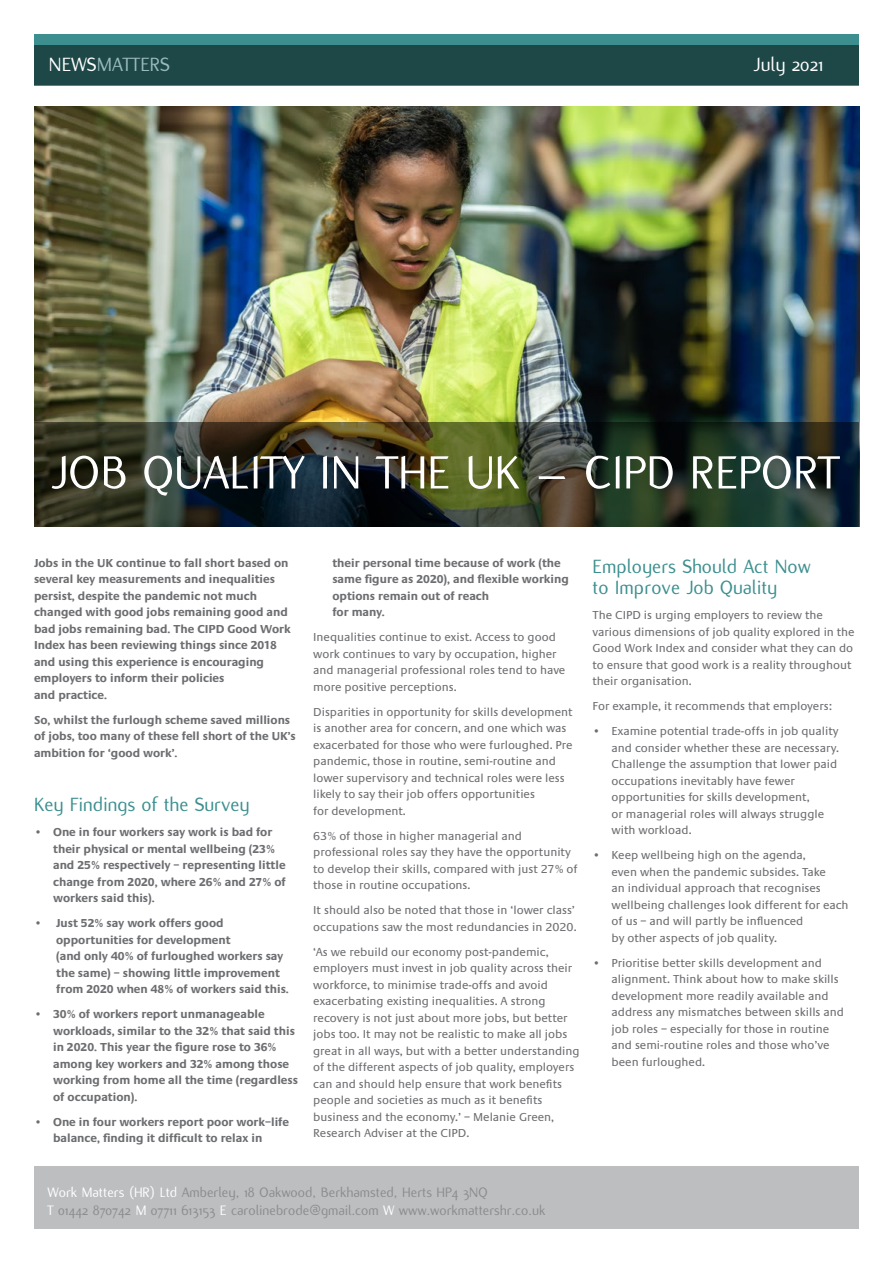
<style>
.page{position:relative;width:893px;height:1263px;background:#fff}
.page>*{position:absolute;margin:0;border:0;box-sizing:border-box;transform-origin:0 0}
.t1{font:51px "Flux";color:#fff}
.t2{font:21px/21px "Flux";color:#3d8f8f}
.t3{font:21px "Flux";color:#9abbbd}
.t4{font:21px "Flux";color:#fff}
.t5{font:15px/18px "Flux";color:#8a8c8e}
.t6{font:12px/16.5px "Praxis";color:#6d6e71}
.t7{font:700 12px/16.5px "Praxis";color:#6d6e71}
.s1{color:#fff}
</style>
<div class="page">
<div style="left:34px;top:34px;width:825px;height:51px;background:#3d8f8f"></div>
<div style="left:34px;top:45px;width:825px;height:40px;background:#1e4747"></div>
<div style="left:34px;top:1167px;width:825px;height:62px;background:#bcbec0"></div>
<img style="left:34px;top:106px;width:826px;height:420px">
<svg style="left:34px;top:422px;width:825px;height:104px;background:#2d3628"></svg>
<h2 class="t3" style="left:49px;top:53px;width:123px"><span class="s1">NEWS</span>MATTERS</h2>
<h2 class="t4" style="left:753px;top:53px;width:72px">July 2021</h2>
<h1 class="t1" style="left:51px;top:444px;width:790px">JOB QUALITY IN THE UK – CIPD REPORT</h1>
<p class="t7" style="left:34px;top:555px;width:258px">Jobs in the UK continue to fall short based on several key measurements and inequalities persist, despite the pandemic not much changed with good jobs remaining good and bad jobs remaining bad. The CIPD Good Work Index has been reviewing things since 2018 and using this experience is encouraging employers to inform their policies<br>and practice.</p>
<p class="t7" style="left:34px;top:712px;width:263px">So, whilst the furlough scheme saved millions of jobs, too many of these fell short of the UK’s ambition for ‘good work’.</p>
<h2 class="t2" style="left:34px;top:794px;width:217px">Key Findings of the Survey</h2>
<p class="t7" style="left:53px;top:824px;width:234px;text-indent:-19px">• One in four workers say work is bad for their physical or mental wellbeing (23% and 25% respectively – representing little change from 2020, where 26% and 27% of workers said this).</p>
<p class="t7" style="left:56px;top:915px;width:234px;text-indent:-22px">• Just 52% say work offers good opportunities for development<br>(and only 40% of furloughed workers say the same) – showing little improvement from 2020 when 48% of workers said this.</p>
<p class="t7" style="left:53px;top:1006px;width:246px;text-indent:-19px">• 30% of workers report unmanageable workloads, similar to the 32% that said this in 2020. This year the figure rose to 36% among key workers and 32% among those working from home all the time (regardless of occupation).</p>
<p class="t7" style="left:53px;top:1114px;width:237px;text-indent:-19px">• One in four workers report poor work–life balance, finding it difficult to relax in</p>
<p class="t7" style="left:332px;top:555px;width:238px">their personal time because of work (the same figure as 2020), and flexible working options remain out of reach<br>for many.</p>
<p class="t6" style="left:313px;top:629px;width:254px">Inequalities continue to exist. Access to good work continues to vary by occupation, higher and managerial professional roles tend to have more positive perceptions.</p>
<p class="t6" style="left:313px;top:704px;width:261px">Disparities in opportunity for skills development is another area for concern, and one which was exacerbated for those who were furloughed. Pre pandemic, those in routine, semi-routine and lower supervisory and technical roles were less likely to say their job offers opportunities<br>for development.</p>
<p class="t6" style="left:313px;top:828px;width:266px">63% of those in higher managerial and professional roles say they have the opportunity to develop their skills, compared with just 27% of those in routine occupations.</p>
<p class="t6" style="left:313px;top:902px;width:265px">It should also be noted that those in ‘lower class’ occupations saw the most redundancies in 2020.</p>
<p class="t6" style="left:313px;top:944px;width:268px">‘As we rebuild our economy post-pandemic, employers must invest in job quality across their workforce, to minimise trade-offs and avoid exacerbating existing inequalities. A strong recovery is not just about more jobs, but better jobs too. It may not be realistic to make all jobs great in all ways, but with a better understanding of the different aspects of job quality, employers can and should help ensure that work benefits people and societies as much as it benefits business and the economy.’ – Melanie Green, Research Adviser at the CIPD.</p>
<h2 class="t2" style="left:592px;top:556px;width:220px">Employers Should Act Now to Improve Job Quality</h2>
<p class="t6" style="left:592px;top:607px;width:264px">The CIPD is urging employers to review the various dimensions of job quality explored in the Good Work Index and consider what they can do to ensure that good work is a reality throughout their organisation.</p>
<p class="t6" style="left:592px;top:698px;width:241px">For example, it recommends that employers:</p>
<p class="t6" style="left:612px;top:723px;width:229px;text-indent:-19px">• Examine potential trade-offs in job quality and consider whether these are necessary.<br>Challenge the assumption that lower paid occupations inevitably have fewer opportunities for skills development,<br>or managerial roles will always struggle with workload.</p>
<p class="t6" style="left:612px;top:847px;width:238px;text-indent:-19px">• Keep wellbeing high on the agenda,<br>even when the pandemic subsides. Take<br>an individual approach that recognises wellbeing challenges look different for each of us – and will partly be influenced<br>by other aspects of job quality.</p>
<p class="t6" style="left:612px;top:955px;width:234px;text-indent:-19px">• Prioritise better skills development and alignment. Think about how to make skills development more readily available and address any mismatches between skills and job roles – especially for those in routine and semi-routine roles and those who’ve been furloughed.</p>
<p class="t5" style="left:47px;top:1183px;width:499px"><span class="s1">Work Matters (HR) Ltd</span> Amberley, 18 Oakwood, Berkhamsted, Herts HP4 3NQ<br><span class="s1">T</span> 01442 870742 <span class="s1">M</span> 07711 613153 <span class="s1">E</span> carolinebrode@gmail.com <span class="s1">W</span> www.workmattershr.co.uk</p>
</div>
